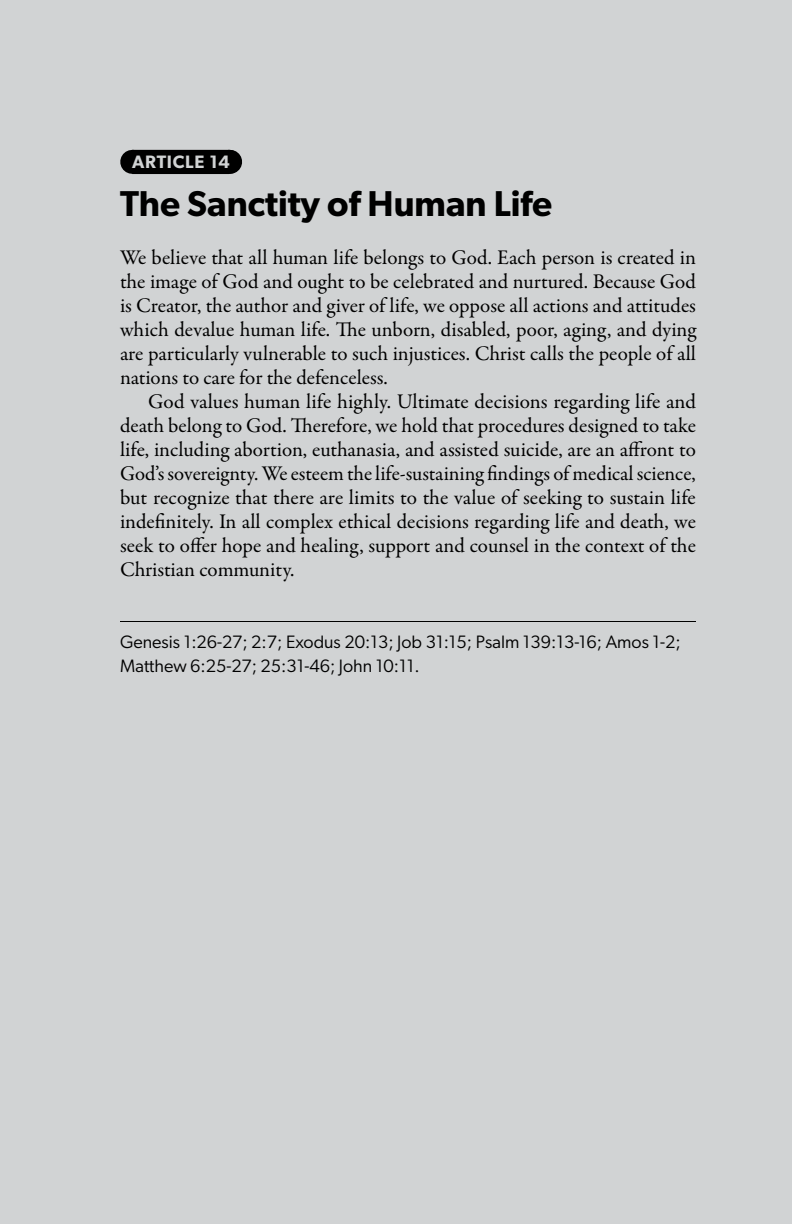
<style>
.page{position:relative;width:792px;height:1224px;background:#d1d3d4}
.page>*{position:absolute;margin:0;border:0;box-sizing:border-box;transform-origin:0 0}
.t1{font:600 36px "Gibson";color:#000}
.p1{font:21px/24px "Garamond Premr Pro";color:#000;text-align:justify}
.Endnotes___Verses{font:18px/24px "Gibson";color:#000}
.h3_article_number{font:600 18px "Gibson";letter-spacing:.04em;color:#d1d3d4}
</style>
<div class="page">
<div style="left:132px;top:150px;width:97px;height:24px;background:#000"></div>
<svg style="left:229px;top:150px;width:1px;height:24px"></svg>
<hr style="left:120px;top:621px;width:576px;height:1px;background:#000">
<p class="h3_article_number" style="left:132px;top:151px;width:99px">ARTICLE 14</p>
<p class="t1" style="left:120px;top:182px;width:434px">The Sanctity of Human Life</p>
<p class="p1" style="left:120px;top:246px;width:578px">We believe that all human life belongs to God. Each person is created in the image of God and ought to be celebrated and nurtured. Because God is Creator, the author and giver of life, we oppose all actions and attitudes which devalue human life. The unborn, disabled, poor, aging, and dying are particularly vulnerable to such injustices. Christ calls the people of all nations to care for the defenceless.</p>
<p class="p1" style="left:120px;top:390px;width:578px;text-indent:28px">God values human life highly. Ultimate decisions regarding life and death belong to God. Therefore, we hold that procedures designed to take life, including abortion, euthanasia, and assisted suicide, are an affront to God’s sovereignty. We esteem the life-sustaining findings of medical science, but recognize that there are limits to the value of seeking to sustain life indefinitely. In all complex ethical decisions regarding life and death, we seek to offer hope and healing, support and counsel in the context of the Christian community.</p>
<p class="Endnotes___Verses" style="left:120px;top:630px;width:562px">Genesis 1:26-27; 2:7; Exodus 20:13; Job 31:15; Psalm 139:13-16; Amos 1-2;<br>Matthew 6:25-27; 25:31-46; John 10:11.</p>
</div>
